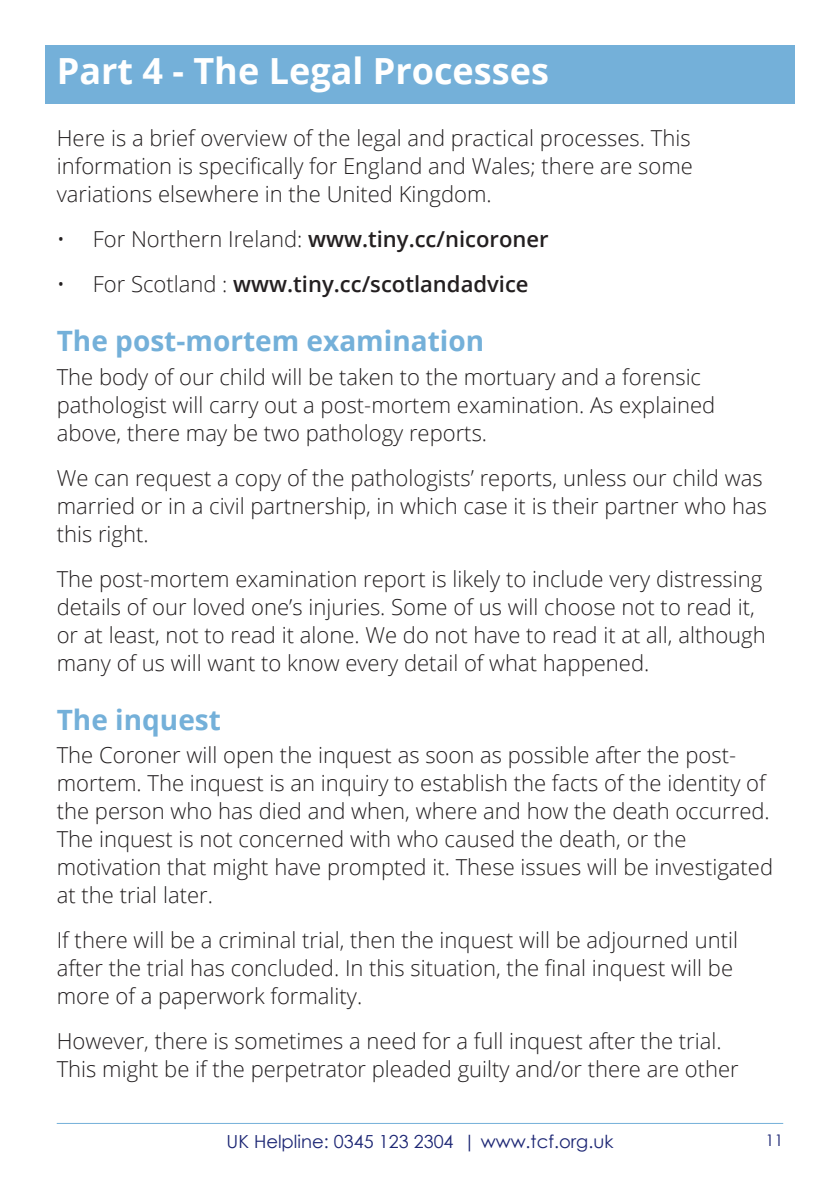
<style>
.page{position:relative;width:840px;height:1191px;background:#fff}
.page>*{position:absolute;margin:0;border:0;box-sizing:border-box;transform-origin:0 0}
.t1{font:700 36px "Open Sans";color:#fff}
.t2{font:700 28px "Open Sans";color:#74b0d9}
.t3{font:300 22px/28px "Open Sans";color:#231f20}
.t4{font:600 22px "Open Sans";color:#231f20}
.t5{font:18px "Century Gothic";color:#1c2674}
.t6{font:16px "Century Gothic";color:#1c2674}
.s1{font-weight:300}
</style>
<div class="page">
<hr style="left:57px;top:1123px;width:725px;height:1px;background:#74b0d9">
<div style="left:45px;top:45px;width:749px;height:59px;background:#74b0d9"></div>
<h1 class="t1" style="left:57px;top:46px;width:493px">Part 4 - The Legal Processes</h1>
<p class="t3" style="left:57px;top:124px;width:637px;text-align:justify">Here is a brief overview of the legal and practical processes. This information is specifically for England and Wales; there are some variations elsewhere in the United Kingdom.</p>
<p class="t4" style="left:57px;top:224px;width:493px"><span class="s1">• For Northern Ireland:</span> www.tiny.cc/nicoroner</p>
<p class="t4" style="left:57px;top:269px;width:473px"><span class="s1">• For Scotland :</span> www.tiny.cc/scotlandadvice</p>
<p class="t2" style="left:57px;top:321px;width:429px">The post-mortem examination</p>
<p class="t3" style="left:57px;top:362px;width:659px">The body of our child will be taken to the mortuary and a forensic pathologist will carry out a post-mortem examination. As explained above, there may be two pathology reports.</p>
<p class="t3" style="left:57px;top:463px;width:711px">We can request a copy of the pathologists’ reports, unless our child was married or in a civil partnership, in which case it is their partner who has this right.</p>
<p class="t3" style="left:57px;top:564px;width:710px">The post-mortem examination report is likely to include very distressing details of our loved one’s injuries. Some of us will choose not to read it, or at least, not to read it alone. We do not have to read it at all, although many of us will want to know every detail of what happened.</p>
<p class="t2" style="left:57px;top:699px;width:166px">The inquest</p>
<p class="t3" style="left:57px;top:740px;width:717px">The Coroner will open the inquest as soon as possible after the post&shy;mortem. The inquest is an inquiry to establish the facts of the identity of the person who has died and when, where and how the death occurred.<br>The inquest is not concerned with who caused the death, or the motivation that might have prompted it. These issues will be investigated at the trial later.</p>
<p class="t3" style="left:57px;top:925px;width:682px">If there will be a criminal trial, then the inquest will be adjourned until after the trial has concluded. In this situation, the final inquest will be more of a paperwork formality.</p>
<p class="t3" style="left:57px;top:1026px;width:683px">However, there is sometimes a need for a full inquest after the trial.<br>This might be if the perpetrator pleaded guilty and/or there are other</p>
<p class="t5" style="left:226px;top:1128px;width:388px">UK Helpline: 0345 123 2304 | www.tcf.org.uk</p>
<p class="t6" style="left:765px;top:1129px;width:19px">11</p>
</div>
